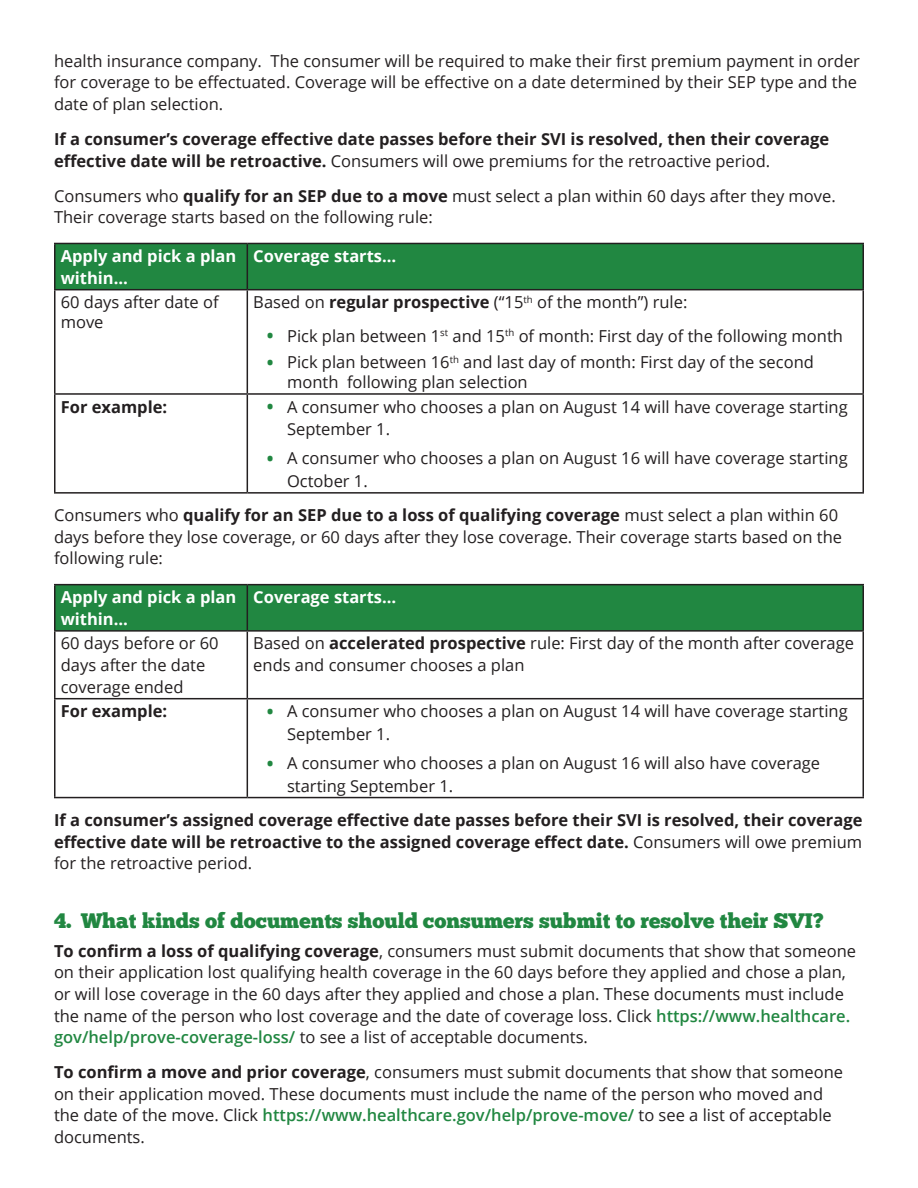
<style>
.page{position:relative;width:918px;height:1188px;background:#fff}
.page>*{position:absolute;margin:0;border:0;box-sizing:border-box;transform-origin:0 0}
.t1{font:21px "Chunk Five";color:#218741}
.text_no_indent{font:16.5px/21.6px "Open Sans";color:#231f20}
.text_no_indent-2{font:700 16.5px/21.6px "Open Sans";color:#231f20}
.text_no_indent-3{font:700 16.5px/21.6px "Open Sans";color:#fff}
.s1{font-weight:400}
.s2{font-weight:700}
.s3{font-weight:700;font-size:18px;color:#218741}
.s4{font-weight:600;color:#218741}
</style>
<div class="page">
<div style="left:56px;top:244px;width:806px;height:45px;background:#218741"></div>
<hr style="left:54px;top:243px;width:193px;height:1px;background:#231f20">
<hr style="left:54px;top:244px;width:2px;height:45px;background:#231f20">
<hr style="left:247px;top:243px;width:617px;height:1px;background:#231f20">
<hr style="left:247px;top:244px;width:1px;height:45px;background:#231f20">
<hr style="left:862px;top:244px;width:2px;height:45px;background:#231f20">
<hr style="left:54px;top:289px;width:193px;height:1px;background:#231f20">
<hr style="left:54px;top:290px;width:2px;height:103px;background:#231f20">
<hr style="left:247px;top:289px;width:617px;height:1px;background:#231f20">
<hr style="left:247px;top:290px;width:1px;height:103px;background:#231f20">
<hr style="left:862px;top:290px;width:2px;height:103px;background:#231f20">
<hr style="left:54px;top:393px;width:193px;height:2px;background:#231f20">
<hr style="left:54px;top:395px;width:2px;height:97px;background:#231f20">
<hr style="left:247px;top:393px;width:617px;height:2px;background:#231f20">
<hr style="left:247px;top:395px;width:1px;height:97px;background:#231f20">
<hr style="left:862px;top:395px;width:2px;height:97px;background:#231f20">
<hr style="left:54px;top:492px;width:193px;height:2px;background:#231f20">
<hr style="left:247px;top:492px;width:617px;height:2px;background:#231f20">
<div style="left:56px;top:585px;width:806px;height:45px;background:#218741"></div>
<hr style="left:54px;top:584px;width:193px;height:1px;background:#231f20">
<hr style="left:54px;top:585px;width:2px;height:45px;background:#231f20">
<hr style="left:247px;top:584px;width:617px;height:1px;background:#231f20">
<hr style="left:247px;top:585px;width:1px;height:45px;background:#231f20">
<hr style="left:862px;top:585px;width:2px;height:45px;background:#231f20">
<hr style="left:54px;top:630px;width:193px;height:2px;background:#231f20">
<hr style="left:54px;top:632px;width:2px;height:66px;background:#231f20">
<hr style="left:247px;top:630px;width:617px;height:2px;background:#231f20">
<hr style="left:247px;top:632px;width:1px;height:66px;background:#231f20">
<hr style="left:862px;top:632px;width:2px;height:66px;background:#231f20">
<hr style="left:54px;top:698px;width:193px;height:1px;background:#231f20">
<hr style="left:54px;top:699px;width:2px;height:98px;background:#231f20">
<hr style="left:247px;top:698px;width:617px;height:1px;background:#231f20">
<hr style="left:247px;top:699px;width:1px;height:98px;background:#231f20">
<hr style="left:862px;top:699px;width:2px;height:98px;background:#231f20">
<hr style="left:54px;top:797px;width:193px;height:1px;background:#231f20">
<hr style="left:247px;top:797px;width:617px;height:1px;background:#231f20">
<p class="text_no_indent" style="left:54px;top:49px;width:808px">health insurance company. The consumer will be required to make their first premium payment in order for coverage to be effectuated. Coverage will be effective on a date determined by their SEP type and the date of plan selection.</p>
<p class="text_no_indent-2" style="left:54px;top:128px;width:777px">If a consumer’s coverage effective date passes before their SVI is resolved, then their coverage effective date will be retroactive. <span class="s1">Consumers will owe premiums for the retroactive period.</span></p>
<p class="text_no_indent" style="left:54px;top:184px;width:783px">Consumers who <span class="s2">qualify for an SEP due to a move</span> must select a plan within 60 days after they move.<br>Their coverage starts based on the following rule:</p>
<p class="text_no_indent-3" style="left:61px;top:245px;width:177px">Apply and pick a plan within…</p>
<p class="text_no_indent-3" style="left:253px;top:245px;width:144px">Coverage starts…</p>
<p class="text_no_indent" style="left:61px;top:292px;width:160px;line-height:19.8px">60 days after date of move</p>
<p class="text_no_indent" style="left:253px;top:291px;width:436px">Based on <span class="s2">regular prospective</span> (“15<sup>th</sup> of the month”) rule:</p>
<p class="text_no_indent" style="left:267px;top:324px;width:578px"><span class="s3">•</span> Pick plan between 1<sup>st</sup> and 15<sup>th</sup> of month: First day of the following month</p>
<p class="text_no_indent" style="left:287px;top:352px;width:528px;line-height:19.8px;text-indent:-20px"><span class="s3">•</span> Pick plan between 16<sup>th</sup> and last day of month: First day of the second month following plan selection</p>
<p class="text_no_indent-2" style="left:61px;top:395px;width:108px">For example:</p>
<p class="text_no_indent" style="left:287px;top:395px;width:562px;line-height:22.5px;text-indent:-20px"><span class="s3">•</span> A consumer who chooses a plan on August 14 will have coverage starting<br>September 1.</p>
<p class="text_no_indent" style="left:287px;top:447px;width:562px;line-height:22.5px;text-indent:-20px"><span class="s3">•</span> A consumer who chooses a plan on August 16 will have coverage starting<br>October 1.</p>
<p class="text_no_indent" style="left:54px;top:504px;width:790px">Consumers who <span class="s2">qualify for an SEP due to a loss of qualifying coverage</span> must select a plan within 60 days before they lose coverage, or 60 days after they lose coverage. Their coverage starts based on the following rule:</p>
<p class="text_no_indent-3" style="left:61px;top:586px;width:177px">Apply and pick a plan within…</p>
<p class="text_no_indent-3" style="left:253px;top:586px;width:144px">Coverage starts…</p>
<p class="text_no_indent" style="left:61px;top:632px;width:160px">60 days before or 60 days after the date coverage ended</p>
<p class="text_no_indent" style="left:253px;top:632px;width:602px">Based on <span class="s2">accelerated prospective</span> rule: First day of the month after coverage ends and consumer chooses a plan</p>
<p class="text_no_indent-2" style="left:61px;top:700px;width:108px">For example:</p>
<p class="text_no_indent" style="left:287px;top:700px;width:562px;line-height:22.5px;text-indent:-20px"><span class="s3">•</span> A consumer who chooses a plan on August 14 will have coverage starting<br>September 1.</p>
<p class="text_no_indent" style="left:287px;top:751px;width:535px;line-height:22.5px;text-indent:-20px"><span class="s3">•</span> A consumer who chooses a plan on August 16 will also have coverage starting September 1.</p>
<p class="text_no_indent-2" style="left:54px;top:809px;width:810px;text-align:justify">If a consumer’s assigned coverage effective date passes before their SVI is resolved, their coverage effective date will be retroactive to the assigned coverage effect date. <span class="s1">Consumers will owe premium for the retroactive period.</span></p>
<p class="t1" style="left:54px;top:909px;width:771px">4. What kinds of documents should consumers submit to resolve their SVI?</p>
<p class="text_no_indent" style="left:54px;top:940px;width:804px"><span class="s2">To confirm a loss of qualifying coverage</span>, consumers must submit documents that show that someone on their application lost qualifying health coverage in the 60 days before they applied and chose a plan, or will lose coverage in the 60 days after they applied and chose a plan. These documents must include the name of the person who lost coverage and the date of coverage loss. Click <span class="s4">https://www.healthcare. gov/help/prove-coverage-loss/</span> to see a list of acceptable documents.</p>
<p class="text_no_indent" style="left:54px;top:1061px;width:791px"><span class="s2">To confirm a move and prior coverage</span>, consumers must submit documents that show that someone on their application moved. These documents must include the name of the person who moved and the date of the move. Click <span class="s4">https://www.healthcare.gov/help/prove-move/</span> to see a list of acceptable documents.</p>
</div>
